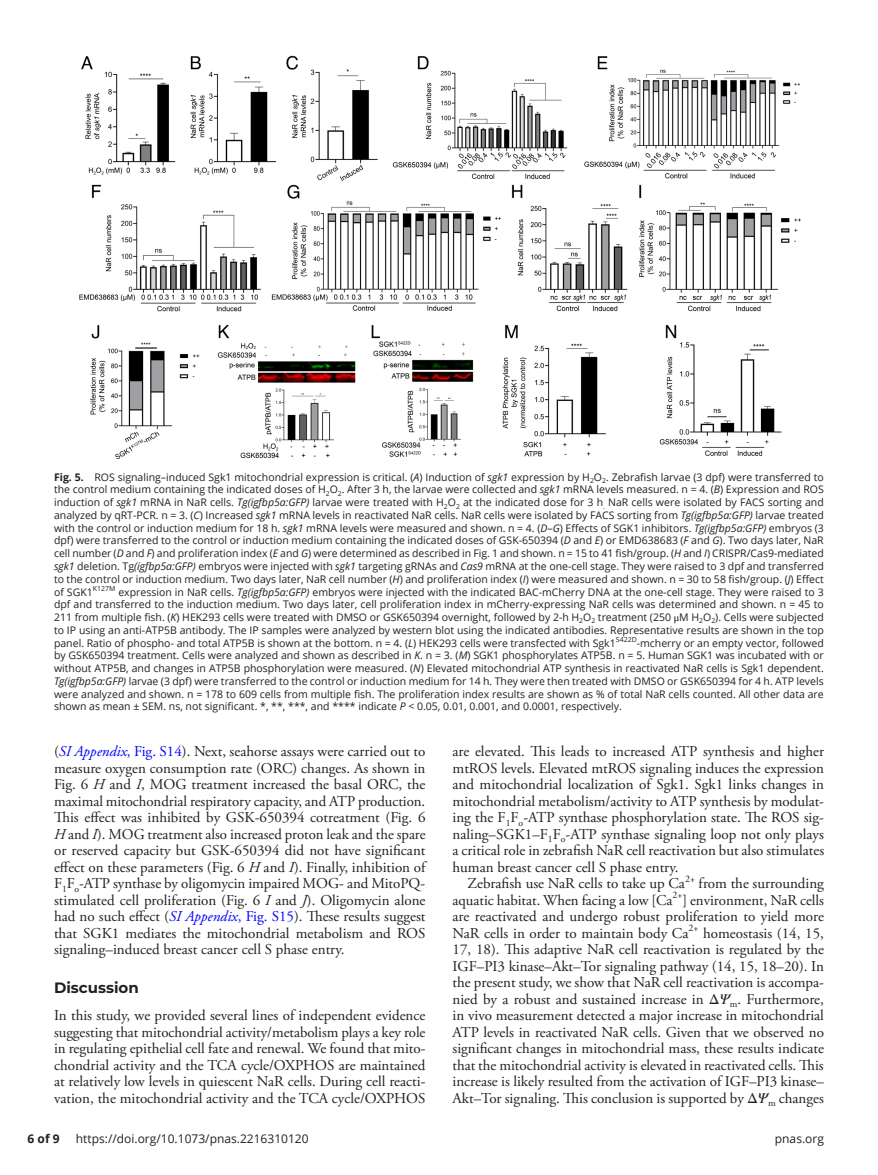
<style>
.page{position:relative;width:878px;height:1175px;background:#fff}
.page>*{position:absolute;margin:0;border:0;box-sizing:border-box;transform-origin:0 0}
.t1{font:15px/16.5px "Adobe Garamond Pro";color:#231f20;text-align:justify}
.t2{font:700 15px "Montserrat";color:#231f20}
.t3{font:12px "Open Sans";color:#231f20}
.t4{font:700 12px "Open Sans";color:#231f20}
.t5{font:10.5px/12.8px "Open Sans";color:#231f20;text-align:justify}
.t6{font:10.05px "Adobe Garamond Pro";color:#231f20}
.t7{font:7.05px "Open Sans";color:#231f20}
.s1{font-weight:700}
.s2{font-style:italic}
.s3{font-family:"STIX"}
.s4{font-style:italic;color:#00f}
.s5{color:#00f}
.s6{font-family:"STIX";font-style:italic}
</style>
<div class="page">
<img style="left:79px;top:55px;width:721px;height:403px">
<p class="t5" style="left:54px;top:470px;width:771px"><span class="s1">Fig. 5.</span> ROS signaling–induced Sgk1 mitochondrial expression is critical. (<span class="s2">A</span>) Induction of <span class="s2">sgk1</span> expression by H<sub>2</sub>O<sub>2</sub>. Zebrafish larvae (3 dpf) were transferred to the control medium containing the indicated doses of H<sub>2</sub>O<sub>2</sub>. After 3 h, the larvae were collected and <span class="s2">sgk1</span> mRNA levels measured. n = 4. (<span class="s2">B</span>) Expression and ROS induction of <span class="s2">sgk1</span> mRNA in NaR cells. <span class="s2">Tg(igfbp5a:GFP)</span> larvae were treated with H<sub>2</sub>O<sub>2</sub> at the indicated dose for 3 h<sub>.</sub> NaR cells were isolated by FACS sorting and analyzed by qRT-PCR. n = 3. (<span class="s2">C</span>) Increased <span class="s2">sgk1</span> mRNA levels in reactivated NaR cells. NaR cells were isolated by FACS sorting from <span class="s2">Tg(igfbp5a:GFP)</span> larvae treated with the control or induction medium for 18 h. <span class="s2">sgk1</span> mRNA levels were measured and shown. n = 4. (<span class="s2">D</span>–<span class="s2">G</span>) Effects of SGK1 inhibitors. <span class="s2">Tg(igfbp5a:GFP)</span> embryos (3 dpf) were transferred to the control or induction medium containing the indicated doses of GSK-650394 (<span class="s2">D</span> and <span class="s2">E</span>) or EMD638683 (<span class="s2">F</span> and <span class="s2">G</span>). Two days later, NaR cell number (<span class="s2">D</span> and <span class="s2">F</span>) and proliferation index (<span class="s2">E</span> and <span class="s2">G</span>) were determined as described in Fig. 1 and shown. n = 15 to 41 fish/group. (<span class="s2">H</span> and <span class="s2">I</span>) CRISPR/Cas9-mediated <span class="s2">sgk1</span> deletion. Tg<span class="s2">(igfbp5a:GFP)</span> embryos were injected with <span class="s2">sgk1</span> targeting gRNAs and <span class="s2">Cas9</span> mRNA at the one-cell stage. They were raised to 3 dpf and transferred to the control or induction medium. Two days later, NaR cell number (<span class="s2">H</span>) and proliferation index (<span class="s2">I</span>) were measured and shown. n = 30 to 58 fish/group. (<span class="s2">J</span>) Effect of SGK1</p>
<p class="t7" style="left:93px;top:583px;width:24px">K127M</p>
<p class="t5" style="left:54px;top:585px;width:771px;text-indent:64px">expression in NaR cells. <span class="s2">Tg(igfbp5a:GFP)</span> embryos were injected with the indicated BAC-mCherry DNA at the one-cell stage. They were raised to 3 dpf and transferred to the induction medium. Two days later, cell proliferation index in mCherry-expressing NaR cells was determined and shown. n = 45 to 211 from multiple fish. (<span class="s2">K</span>) HEK293 cells were treated with DMSO or GSK650394 overnight, followed by 2-h H<sub>2</sub>O<sub>2</sub> treatment (250 <span class="s3">μ</span>M H<sub>2</sub>O<sub>2</sub>). Cells were subjected to IP using an anti-ATP5B antibody. The IP samples were analyzed by western blot using the indicated antibodies. Representative results are shown in the top panel. Ratio of phospho- and total ATP5B is shown at the bottom. n = 4. (<span class="s2">L</span>) HEK293 cells were transfected with Sgk1</p>
<p class="t7" style="left:615px;top:634px;width:22px">S422D</p>
<p class="t5" style="left:54px;top:636px;width:771px;text-indent:582px">-mcherry or an empty vector, followed by GSK650394 treatment. Cells were analyzed and shown as described in <span class="s2">K</span>. n = 3. (<span class="s2">M</span>) SGK1 phosphorylates ATP5B. n = 5. Human SGK1 was incubated with or without ATP5B, and changes in ATP5B phosphorylation were measured. (<span class="s2">N</span>) Elevated mitochondrial ATP synthesis in reactivated NaR cells is Sgk1 dependent.<br><span class="s2">Tg(igfbp5a:GFP)</span> larvae (3 dpf) were transferred to the control or induction medium for 14 h. They were then treated with DMSO or GSK650394 for 4 h. ATP levels were analyzed and shown. n = 178 to 609 cells from multiple fish. The proliferation index results are shown as % of total NaR cells counted. All other data are shown as mean ± SEM. ns, not significant. *, **, ***, and **** indicate <span class="s2">P</span> &lt; 0.05, 0.01, 0.001, and 0.0001, respectively.</p>
<p class="t1" style="left:54px;top:744px;width:373px">(<span class="s4">SI Appendix</span><span class="s5">, Fig. S14</span>). Next, seahorse assays were carried out to measure oxygen consumption rate (ORC) changes. As shown in Fig. 6 <span class="s2">H</span> and <span class="s2">I</span>, MOG treatment increased the basal ORC, the maximal mitochondrial respiratory capacity, and ATP production.<br>This effect was inhibited by GSK-650394 cotreatment (Fig. 6<br><span class="s2">H</span> and <span class="s2">I</span>). MOG treatment also increased proton leak and the spare or reserved capacity but GSK-650394 did not have significant effect on these parameters (Fig. 6 <span class="s2">H</span> and <span class="s2">I</span>). Finally, inhibition of F<sub>1</sub>F<sub>o</sub>-ATP synthase by oligomycin impaired MOG- and MitoPQ&shy;stimulated cell proliferation (Fig. 6 <span class="s2">I</span> and <span class="s2">J</span>). Oligomycin alone had no such effect (<span class="s4">SI Appendix</span><span class="s5">, Fig. S15</span>). These results suggest that SGK1 mediates the mitochondrial metabolism and ROS signaling–induced breast cancer cell S phase entry.</p>
<h1 class="t2" style="left:54px;top:977px;width:86px">Discussion</h1>
<p class="t1" style="left:54px;top:1008px;width:373px">In this study, we provided several lines of independent evidence suggesting that mitochondrial activity/metabolism plays a key role in regulating epithelial cell fate and renewal. We found that mito&shy;chondrial activity and the TCA cycle/OXPHOS are maintained at relatively low levels in quiescent NaR cells. During cell reacti&shy;vation, the mitochondrial activity and the TCA cycle/OXPHOS</p>
<h1 class="t1" style="left:452px;top:744px;width:373px">are elevated. This leads to increased ATP synthesis and higher</h1>
<h1 class="t1" style="left:452px;top:760px;width:373px">mtROS levels. Elevated mtROS signaling induces the expression</h1>
<h1 class="t1" style="left:452px;top:777px;width:373px">and mitochondrial localization of Sgk1. Sgk1 links changes in</h1>
<h1 class="t1" style="left:452px;top:793px;width:373px">mitochondrial metabolism/activity to ATP synthesis by modulat-</h1>
<h1 class="t1" style="left:452px;top:810px;width:373px">ing the F<sub>1</sub>F<sub>o</sub>-ATP synthase phosphorylation state. The ROS sig-</h1>
<h1 class="t1" style="left:452px;top:826px;width:373px">naling–SGK1–F<sub>1</sub>F<sub>o</sub>-ATP synthase signaling loop not only plays</h1>
<h1 class="t1" style="left:452px;top:843px;width:373px">a critical role in zebrafish NaR cell reactivation but also stimulates</h1>
<h1 class="t1" style="left:452px;top:859px;width:227px">human breast cancer cell S phase entry.</h1>
<h1 class="t1" style="left:467px;top:876px;width:219px">Zebrafish use NaR cells to take up Ca</h1>
<p class="t6" style="left:684px;top:872px;width:11px">2+</p>
<h1 class="t1" style="left:698px;top:876px;width:127px">from the surrounding</h1>
<h1 class="t1" style="left:452px;top:892px;width:221px">aquatic habitat. When facing a low [Ca</h1>
<p class="t6" style="left:672px;top:888px;width:11px">2+</p>
<h1 class="t1" style="left:452px;top:892px;width:373px;text-indent:230px">] environment, NaR cells are reactivated and undergo robust proliferation to yield more NaR cells in order to maintain body Ca</h1>
<p class="t6" style="left:688px;top:921px;width:11px">2+</p>
<p class="t1" style="left:452px;top:925px;width:373px;text-indent:250px">homeostasis (14, 15, 17, 18). This adaptive NaR cell reactivation is regulated by the IGF–PI3 kinase–Akt–Tor signaling pathway (14, 15, 18–20). In the present study, we show that NaR cell reactivation is accompa&shy;nied by a robust and sustained increase in <span class="s3">Δ</span><span class="s6">Ψ</span><sub>m</sub>. Furthermore, in vivo measurement detected a major increase in mitochondrial ATP levels in reactivated NaR cells. Given that we observed no significant changes in mitochondrial mass, these results indicate that the mitochondrial activity is elevated in reactivated cells. This increase is likely resulted from the activation of IGF–PI3 kinase– Akt–Tor signaling. This conclusion is supported by <span class="s3">Δ</span><span class="s6">Ψ</span><sub>m</sub> changes</p>
<p class="t4" style="left:28px;top:1130px;width:34px">6 of 9</p>
<p class="t3" style="left:76px;top:1130px;width:234px">https://doi.org/10.1073/pnas.2216310120</p>
<p class="t3" style="left:774px;top:1130px;width:51px">pnas.org</p>
</div>
